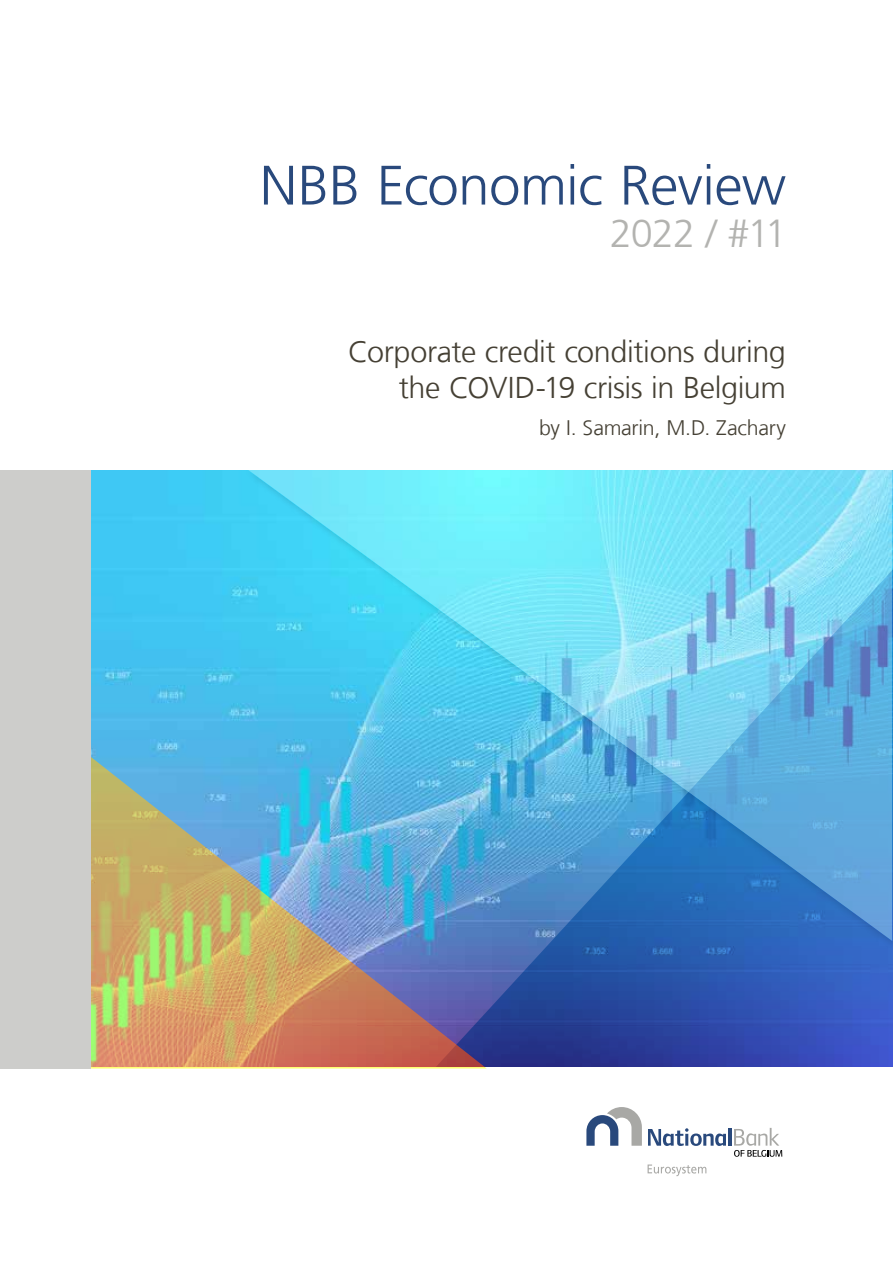
<style>
.page{position:relative;width:893px;height:1263px;background:#fff}
.page>*{position:absolute;margin:0;border:0;box-sizing:border-box;transform-origin:0 0}
.t1{font:300 55.5px "Frutiger LT Com";letter-spacing:-.01em;color:#29497c}
.t2{font:300 39px "Frutiger LT Com";letter-spacing:-.03em;color:#b3b3b0}
.t3{font:300 30px/36px "Frutiger LT Com";letter-spacing:-.015em;color:#454034;text-align:right}
.t4{font:300 21px "Frutiger LT Com";letter-spacing:-.015em;color:#454034}
</style>
<div class="page">
<img style="left:90px;top:470px;width:153px;height:286px">
<svg style="left:487px;top:951px;width:406px;height:116px;background:#2e4daa"></svg>
<svg style="left:247px;top:470px;width:645px;height:471px;background:#5fc2e7"></svg>
<img style="left:90px;top:756px;width:397px;height:312px">
<div style="left:0;top:467px;width:90px;height:601px;background:#cdcdcb"></div>
<div style="left:0;top:427px;width:893px;height:43px;background:#fff"></div>
<svg style="left:648px;top:1128px;width:78px;height:18px"></svg>
<hr style="left:728px;top:1128px;width:3px;height:18px;background:#29497c">
<svg style="left:586px;top:1107px;width:56px;height:39px"></svg>
<svg style="left:734px;top:1128px;width:48px;height:29px"></svg>
<svg style="left:648px;top:1164px;width:58px;height:12px"></svg>
<h1 class="t1" style="left:260px;top:151px;width:528px">NBB Economic Review</h1>
<h2 class="t2" style="left:610px;top:209px;width:179px">2022 / #11</h2>
<p class="t3" style="left:348px;top:333px;width:439px">Corporate credit conditions during the COVID‑19 crisis in Belgium</p>
<p class="t4" style="left:539px;top:414px;width:248px">by I. Samarin, M.D. Zachary</p>
</div>
